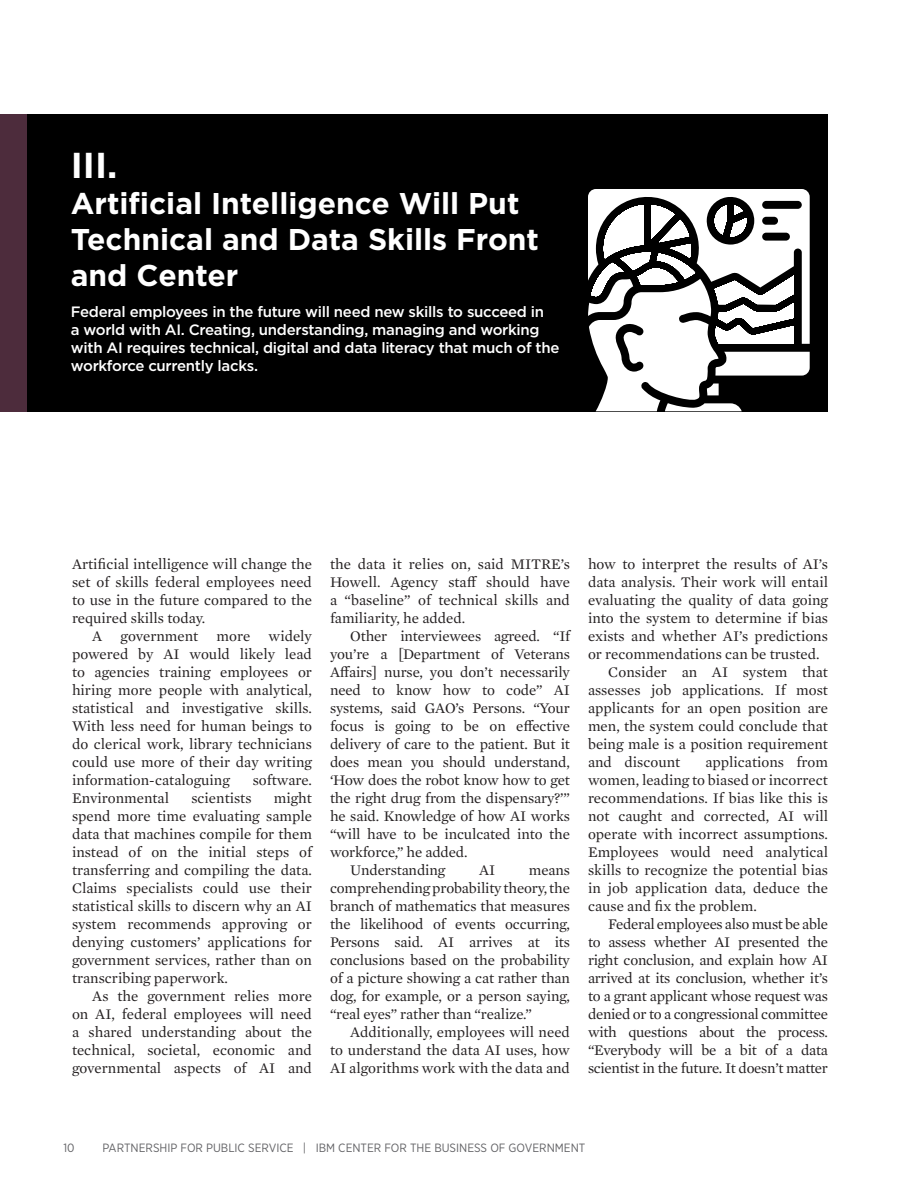
<style>
.page{position:relative;width:918px;height:1188px;background:#fff}
.page>*{position:absolute;margin:0;border:0;box-sizing:border-box;transform-origin:0 0}
.t1{font:700 36px "Gotham";color:#fff}
.t2{font:700 30px/36px "Gotham";color:#fff}
.Body_Copy{font:15px/18px "Mercury Text G1";color:#231f20;text-align:justify}
.t3{font:500 15px/18px "Gotham";letter-spacing:-.02em;color:#fff}
.Body_Copy_no_indent{font:15px/18px "Mercury Text G1";color:#231f20;text-align:justify}
.t4{font:12px "Gotham Narrow";color:#636366}
</style>
<div class="page">
<div style="left:0;top:114px;width:27px;height:297px;background:#4d2c3c"></div>
<div style="left:27px;top:114px;width:801px;height:297px;background:#000"></div>
<svg style="left:588px;top:189px;width:222px;height:222px;fill:#fff"></svg>
<p class="t1" style="left:71px;top:141px;width:48px">III.</p>
<p class="t2" style="left:71px;top:185px;width:470px">Artificial Intelligence Will Put<br>Technical and Data Skills Front and Center</p>
<p class="t3" style="left:71px;top:303px;width:490px">Federal employees in the future will need new skills to succeed in<br>a world with AI. Creating, understanding, managing and working with AI requires technical, digital and data literacy that much of the workforce currently lacks.</p>
<p class="Body_Copy_no_indent" style="left:72px;top:555px;width:242px">Artificial intelligence will change the set of skills federal employees need to use in the future compared to the required skills today.</p>
<p class="Body_Copy" style="left:72px;top:627px;width:242px;text-indent:20px">A government more widely powered by AI would likely lead to agencies training employees or hiring more people with analytical, statistical and investigative skills.<br>With less need for human beings to do clerical work, library technicians could use more of their day writing information-cataloguing</p>
<p class="Body_Copy" style="left:253px;top:771px;width:61px">software.</p>
<p class="Body_Copy" style="left:72px;top:789px;width:242px;text-indent:202px">might spend more time evaluating sample data that machines compile for them instead of on the initial steps of transferring and compiling the data.<br>Claims specialists could use their statistical skills to discern why an AI system recommends approving or denying customers’ applications for government services, rather than on transcribing paperwork.</p>
<p class="Body_Copy" style="left:72px;top:987px;width:242px;text-indent:20px">As the government relies more on AI, federal employees will need a shared understanding about the technical, societal, economic and governmental aspects of AI and</p>
<p class="Body_Copy" style="left:72px;top:789px;width:99px">Environmental</p>
<p class="Body_Copy" style="left:191px;top:789px;width:62px">scientists</p>
<p class="Body_Copy" style="left:330px;top:555px;width:242px">the data it relies on, said MITRE’s Howell. Agency staff should have a “baseline” of technical skills and familiarity, he added.</p>
<p class="Body_Copy" style="left:330px;top:627px;width:242px;text-indent:20px">Other interviewees agreed. “If you’re a [Department of Veterans Affairs] nurse, you don’t necessarily need to know how to code” AI systems, said GAO’s Persons. “Your focus is going to be on effective delivery of care to the patient. But it does mean you should understand, ‘How does the robot know how to get the right drug from the dispensary?’” he said. Knowledge of how AI works “will have to be inculcated into the workforce,” he added.</p>
<p class="Body_Copy" style="left:350px;top:861px;width:96px">Understanding</p>
<p class="Body_Copy" style="left:479px;top:861px;width:18px">AI</p>
<p class="Body_Copy" style="left:330px;top:861px;width:242px;text-indent:199px">means comprehending probability theory, the branch of mathematics that measures the likelihood of events occurring, Persons said. AI arrives at its conclusions based on the probability of a picture showing a cat rather than dog, for example, or a person saying, “real eyes” rather than “realize.”</p>
<p class="Body_Copy" style="left:330px;top:1023px;width:242px;text-indent:20px">Additionally, employees will need to understand the data AI uses, how AI algorithms work with the data and</p>
<p class="Body_Copy" style="left:588px;top:555px;width:241px">how to interpret the results of AI’s data analysis. Their work will entail evaluating the quality of data going into the system to determine if bias exists and whether AI’s predictions or recommendations can be trusted.</p>
<p class="Body_Copy" style="left:588px;top:663px;width:242px;text-indent:20px">Consider an AI system that assesses job applications. If most applicants for an open position are men, the system could conclude that being male is a position requirement and discount</p>
<p class="Body_Copy" style="left:588px;top:753px;width:242px;text-indent:117px">applications from women, leading to biased or incorrect recommendations. If bias like this is not caught and corrected, AI will operate with incorrect assumptions.<br>Employees would need analytical skills to recognize the potential bias in job application data, deduce the cause and fix the problem.</p>
<p class="Body_Copy" style="left:588px;top:915px;width:242px;text-indent:20px">Federal employees also must be able to assess whether AI presented the right conclusion, and explain how AI arrived at its conclusion, whether it’s to a grant applicant whose request was denied or to a congressional committee with questions about the process. “Everybody will be a bit of a data scientist in the future. It doesn’t matter</p>
<p class="t4" style="left:63px;top:1140px;width:13px">10</p>
<p class="t4" style="left:103px;top:1140px;width:484px">PARTNERSHIP FOR PUBLIC SERVICE | IBM CENTER FOR THE BUSINESS OF GOVERNMENT</p>
</div>
